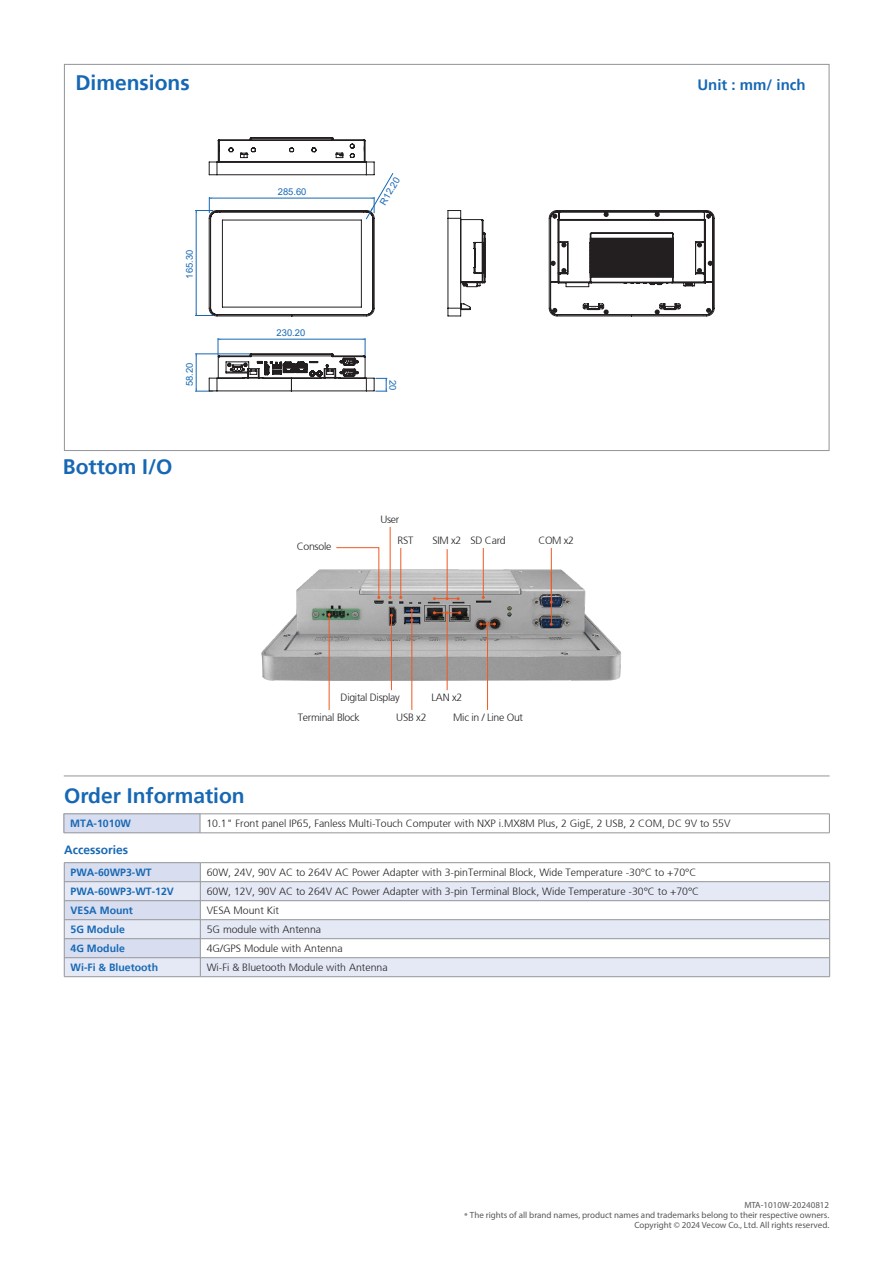
<style>
.page{position:relative;width:893px;height:1263px;background:#fff}
.page>*{position:absolute;margin:0;border:0;box-sizing:border-box;transform-origin:0 0}
.t1{font:700 21px "Frutiger 65";color:#1768b4}
.t2{font:600 15px "Myriad Pro";letter-spacing:.045em;color:#939598}
.t3{font:700 15px "Frutiger 65";color:#1768b4}
.t4{font:700 12px "Frutiger 65";color:#1768b4}
.t5{font:300 10.5px "Frutiger 45";color:#231f20}
.t6{font:700 10.5px "Frutiger 65";color:#1768b4}
.t7{font:300 10.5px/19.8px "Frutiger 45";letter-spacing:-.025em;color:#231f20}
.t8{font:9.45px "Arial";color:#1768b4}
.t9{font:9px/9.3px "Myriad Pro";color:#57585a;text-align:right}
</style>
<div class="page">
<hr style="left:64px;top:776px;width:766px;height:1px;background:#939598">
<img style="left:261px;top:563px;width:360px;height:124px">
<hr style="left:487px;top:624px;width:1px;height:86px;background:#f15921">
<hr style="left:447px;top:613px;width:1px;height:77px;background:#f15921">
<hr style="left:391px;top:615px;width:1px;height:75px;background:#f15921">
<hr style="left:400px;top:548px;width:1px;height:49px;background:#f15921">
<hr style="left:483px;top:548px;width:1px;height:49px;background:#f15921">
<hr style="left:551px;top:548px;width:1px;height:54px;background:#f15921">
<hr style="left:551px;top:572px;width:1px;height:52px;background:#f15921">
<hr style="left:447px;top:549px;width:1px;height:50px;background:#f15921">
<hr style="left:390px;top:527px;width:1px;height:70px;background:#f15921">
<hr style="left:411px;top:620px;width:1px;height:90px;background:#f15921">
<svg style="left:410px;top:609px;width:3px;height:14px"></svg>
<hr style="left:329px;top:614px;width:1px;height:96px;background:#f15921">
<svg style="left:479px;top:622px;width:17px;height:3px"></svg>
<svg style="left:433px;top:597px;width:27px;height:3px"></svg>
<svg style="left:433px;top:611px;width:28px;height:3px"></svg>
<svg style="left:336px;top:547px;width:44px;height:52px"></svg>
<svg style="left:549px;top:210px;width:165px;height:106px"></svg>
<svg style="left:448px;top:210px;width:37px;height:106px"></svg>
<svg style="left:195px;top:338px;width:192px;height:54px"></svg>
<svg style="left:195px;top:137px;width:198px;height:179px"></svg>
<svg style="left:201px;top:863px;width:628px;height:1px"></svg>
<svg style="left:201px;top:882px;width:628px;height:94px;fill:#e4e9f5"></svg>
<hr style="left:64px;top:862px;width:136px;height:1px;background:#939598">
<hr style="left:200px;top:862px;width:630px;height:1px;background:#939598">
<hr style="left:200px;top:881px;width:630px;height:1px;background:#939598">
<hr style="left:200px;top:900px;width:630px;height:1px;background:#939598">
<hr style="left:200px;top:919px;width:630px;height:1px;background:#939598">
<hr style="left:200px;top:938px;width:630px;height:1px;background:#939598">
<hr style="left:200px;top:957px;width:630px;height:1px;background:#939598">
<svg style="left:64px;top:863px;width:137px;height:113px;background:#d9deed"></svg>
<svg style="left:829px;top:863px;width:1px;height:113px"></svg>
<hr style="left:64px;top:976px;width:136px;height:1px;background:#939598">
<hr style="left:200px;top:976px;width:630px;height:1px;background:#939598">
<div style="left:64px;top:814px;width:136px;height:19px;background:#d8def0"></div>
<hr style="left:64px;top:813px;width:136px;height:1px;background:#939598">
<svg style="left:64px;top:814px;width:1px;height:18px"></svg>
<hr style="left:200px;top:813px;width:629px;height:1px;background:#939598">
<svg style="left:200px;top:814px;width:1px;height:18px"></svg>
<svg style="left:829px;top:814px;width:1px;height:19px"></svg>
<hr style="left:64px;top:832px;width:136px;height:1px;background:#939598">
<hr style="left:200px;top:832px;width:629px;height:1px;background:#939598">
<h1 class="t1" style="left:75px;top:71px;width:116px">Dimensions</h1>
<h2 class="t3" style="left:697px;top:76px;width:110px">Unit : mm/ inch</h2>
<p class="t8" style="left:183px;top:279px;width:30px;rotate:-90deg">165.30</p>
<p class="t8" style="left:183px;top:386px;width:25px;rotate:-90deg">58.20</p>
<h1 class="t1" style="left:63px;top:454px;width:111px">Bottom I/O</h1>
<p class="t8" style="left:278px;top:186px;width:30px">285.60</p>
<p class="t8" style="left:277px;top:327px;width:30px">230.20</p>
<p class="t8" style="left:377px;top:201px;width:32px;rotate:-60deg">R12.20</p>
<p class="t8" style="left:399px;top:380px;width:12px;rotate:90deg">20</p>
<p class="t7" style="left:297px;top:537px;width:36px">Console</p>
<p class="t5" style="left:380px;top:514px;width:21px">User</p>
<p class="t5" style="left:398px;top:535px;width:17px">RST</p>
<p class="t7" style="left:432px;top:531px;width:75px">SIM x2 SD Card</p>
<p class="t5" style="left:538px;top:534px;width:37px">COM x2</p>
<p class="t7" style="left:396px;top:688px;width:32px;text-indent:-56px">Digital Display<br>USB x2</p>
<p class="t5" style="left:431px;top:692px;width:32px">LAN x2</p>
<p class="t7" style="left:298px;top:708px;width:63px">Terminal Block</p>
<p class="t7" style="left:453px;top:708px;width:71px">Mic in / Line Out</p>
<h1 class="t1" style="left:64px;top:783px;width:182px">Order Information</h1>
<p class="t6" style="left:70px;top:817px;width:62px">MTA-1010W</p>
<p class="t5" style="left:206px;top:817px;width:525px">10.1" Front panel IP65, Fanless Multi-Touch Computer with NXP i.MX8M Plus, 2 GigE, 2 USB, 2 COM, DC 9V to 55V</p>
<p class="t4" style="left:64px;top:843px;width:65px">Accessories</p>
<p class="t6" style="left:71px;top:866px;width:83px">PWA-60WP3-WT</p>
<p class="t5" style="left:207px;top:866px;width:491px">60W, 24V, 90V AC to 264V AC Power Adapter with 3-pinTerminal Block, Wide Temperature -30°C to +70°C</p>
<p class="t6" style="left:71px;top:885px;width:105px">PWA-60WP3-WT-12V</p>
<p class="t5" style="left:207px;top:885px;width:494px">60W, 12V, 90V AC to 264V AC Power Adapter with 3-pin Terminal Block, Wide Temperature -30°C to +70°C</p>
<p class="t6" style="left:71px;top:904px;width:64px">VESA Mount</p>
<p class="t5" style="left:207px;top:904px;width:74px">VESA Mount Kit</p>
<p class="t6" style="left:71px;top:923px;width:56px">5G Module</p>
<p class="t5" style="left:207px;top:923px;width:116px">5G module with Antenna</p>
<p class="t6" style="left:71px;top:942px;width:56px">4G Module</p>
<p class="t5" style="left:207px;top:942px;width:137px">4G/GPS Module with Antenna</p>
<p class="t6" style="left:71px;top:961px;width:89px">Wi-Fi &amp; Bluetooth</p>
<p class="t5" style="left:207px;top:961px;width:182px">Wi-Fi &amp; Bluetooth Module with Antenna</p>
<p class="t9" style="left:464px;top:1200px;width:366px">MTA-1010W-20240812<br>* The rights of all brand names, product names and trademarks belong to their respective owners.</p>
<p class="t9" style="left:634px;top:1220px;width:196px">Copyright © 2024 Vecow Co., Ltd. All rights reserved.</p>
<h2 class="t2" style="left:618px;top:1212px;width:120px">www.vecow.com</h2>
</div>
